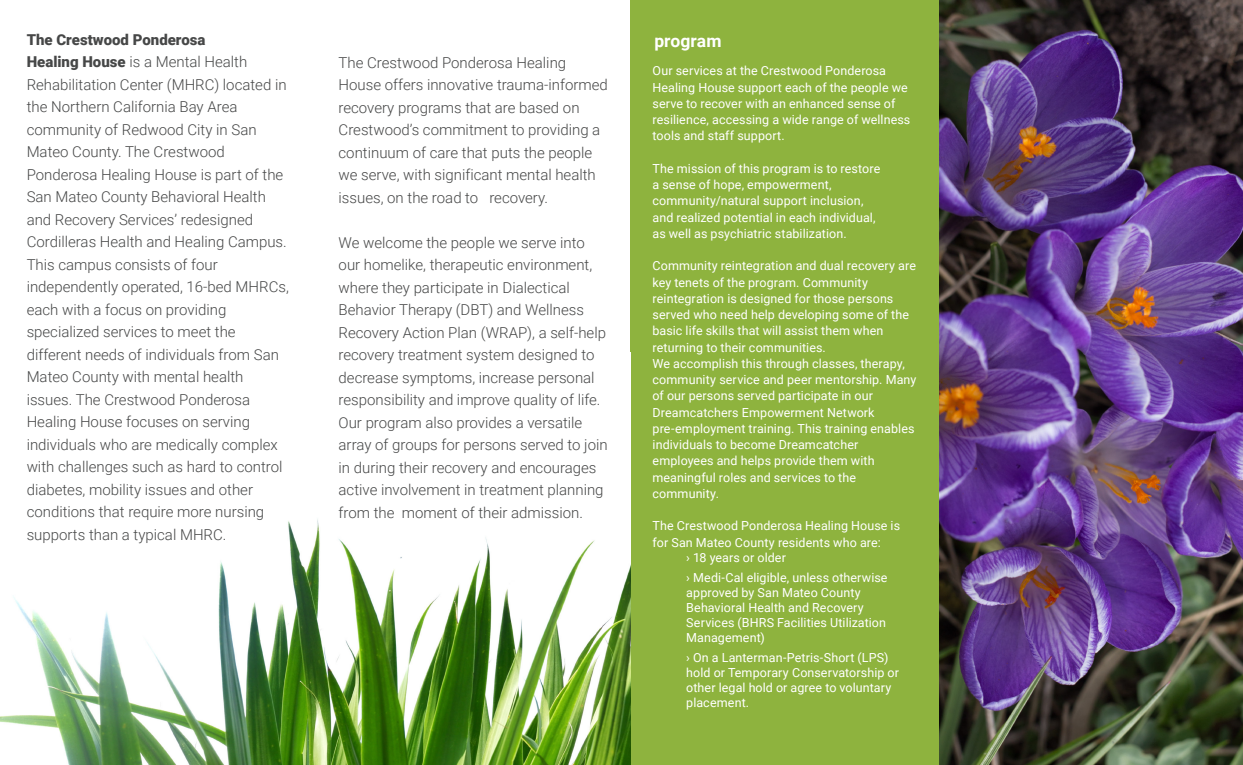
<style>
.page{position:relative;width:1243px;height:765px;background:#fff}
.page>*{position:absolute;margin:0;border:0;box-sizing:border-box;transform-origin:0 0}
.t1{font:700 17.5px "Roboto";color:#fff}
.t2{font:300 15px/22.5px "Roboto";color:#464747}
.t3{font:900 15px "Roboto";color:#464747}
.t4{font:12.5px/16.2px "Roboto";letter-spacing:.01em;color:#fff}
.s1{font-weight:900}
</style>
<div class="page">
<div style="left:630px;top:0;width:308px;height:765px;background:#8eb33e"></div>
<img style="left:940px;top:0;width:303px;height:765px">
<img style="left:0;top:519px;width:630px;height:246px">
<p class="t3" style="left:27px;top:29px;width:180px">The Crestwood Ponderosa</p>
<p class="t1" style="left:654px;top:28px;width:69px">program</p>
<p class="t2" style="left:27px;top:50px;width:264px"><span class="s1">Healing House</span> is a Mental Health Rehabilitation Center (MHRC) located in the Northern California Bay Area community of Redwood City in San Mateo County. The Crestwood Ponderosa Healing House is part of the San Mateo County Behavioral Health and Recovery Services’ redesigned Cordilleras Health and Healing Campus.<br>This campus consists of four independently operated, 16-bed MHRCs, each with a focus on providing specialized services to meet the different needs of individuals from San Mateo County with mental health issues. The Crestwood Ponderosa Healing House focuses on serving individuals who are medically complex with challenges such as hard to control diabetes, mobility issues and other conditions that require more nursing supports than a typical MHRC.</p>
<p class="t4" style="left:652px;top:62px;width:259px">Our services at the Crestwood Ponderosa Healing House support each of the people we serve to recover with an enhanced sense of resilience, accessing a wide range of wellness tools and staff support.</p>
<p class="t2" style="left:339px;top:51px;width:271px">The Crestwood Ponderosa Healing House offers innovative trauma-informed recovery programs that are based on Crestwood’s commitment to providing a continuum of care that puts the people we serve, with significant mental health issues, on the road to recovery.</p>
<p class="t2" style="left:339px;top:231px;width:271px">We welcome the people we serve into our homelike, therapeutic environment, where they participate in Dialectical Behavior Therapy (DBT) and Wellness Recovery Action Plan (WRAP), a self-help recovery treatment system designed to decrease symptoms, increase personal responsibility and improve quality of life.<br>Our program also provides a versatile array of groups for persons served to join in during their recovery and encourages active involvement in treatment planning from the moment of their admission.</p>
<p class="t4" style="left:652px;top:160px;width:229px">The mission of this program is to restore a sense of hope, empowerment, community/natural support inclusion, and realized potential in each individual, as well as psychiatric stabilization.</p>
<p class="t4" style="left:652px;top:257px;width:265px">Community reintegration and dual recovery are key tenets of the program. Community reintegration is designed for those persons served who need help developing some of the basic life skills that will assist them when returning to their communities.<br>We accomplish this through classes, therapy, community service and peer mentorship. Many of our persons served participate in our Dreamcatchers Empowerment Network pre-employment training. This training enables individuals to become Dreamcatcher employees and helps provide them with meaningful roles and services to the community.</p>
<p class="t4" style="left:652px;top:517px;width:249px">The Crestwood Ponderosa Healing House is for San Mateo County residents who are:</p>
<p class="t4" style="left:686px;top:547px;width:203px;line-height:20px">› 18 years or older<br>› Medi-Cal eligible, unless otherwise</p>
<p class="t4" style="left:686px;top:584px;width:201px;line-height:15px">approved by San Mateo County<br>Behavioral Health and Recovery<br>Services (BHRS Facilities Utilization<br>Management)</p>
<p class="t4" style="left:686px;top:649px;width:214px;line-height:15px">› On a Lanterman-Petris-Short (LPS) hold or Temporary Conservatorship or other legal hold or agree to voluntary placement.</p>
</div>
